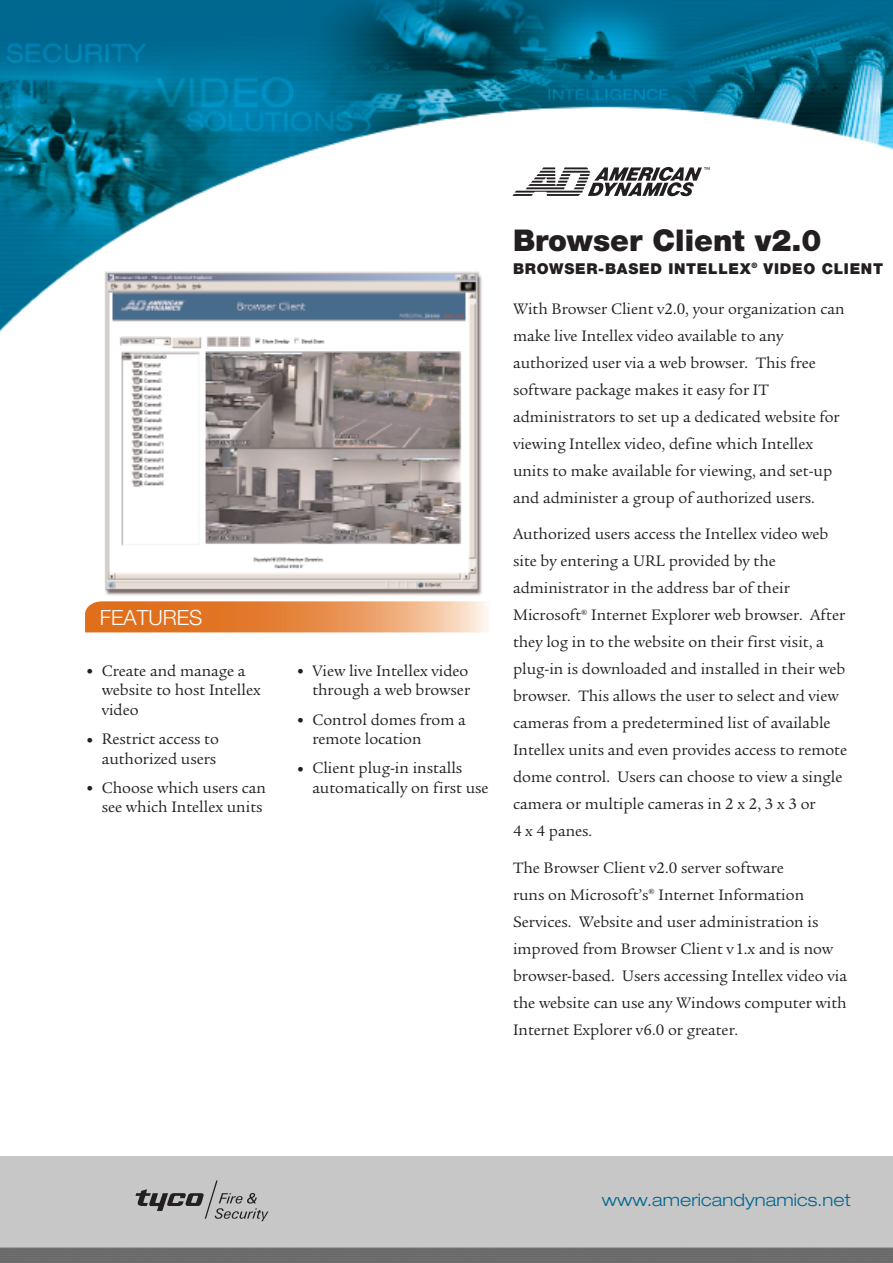
<style>
.page{position:relative;width:893px;height:1263px;background:#fff}
.page>*{position:absolute;margin:0;border:0;box-sizing:border-box;transform-origin:0 0}
.t1{font:900 30px "Helvetica Neue";color:#231f20}
.t2{font:300 21px "Helvetica Neue";color:#fff}
.t3{font:300 expanded 17.25px "Helvetica Neue";letter-spacing:.005em;color:#006893}
.t4{font:16.5px/27px "Legacy Serif";color:#231f20}
.t5{font:900 15px "Helvetica Neue";letter-spacing:.045em;color:#231f20}
.s1{font-family:"Legacy Sans";font-weight:700;font-size:27px}
</style>
<div class="page">
<img style="left:0;top:1157px;width:893px;height:106px">
<img style="left:0;top:0;width:893px;height:332px">
<svg style="left:136px;top:1180px;width:132px;height:41px;background:#aaa"></svg>
<svg style="left:85px;top:601px;width:403px;height:31px;background:#e89354"></svg>
<svg style="left:513px;top:167px;width:197px;height:29px"></svg>
<div style="left:85px;top:265px;width:414px;height:334px;background:#fff"></div>
<img style="left:104px;top:271px;width:378px;height:325px">
<p class="t2" style="left:100px;top:610px;width:104px">FEATURES</p>
<p class="t4" style="left:102px;top:663px;width:160px;line-height:19.5px;text-indent:-16px"><span class="s1">•</span> Create and manage a website to host Intellex video</p>
<p class="t4" style="left:86px;top:731px;width:134px;line-height:19.5px;text-align:right"><span class="s1">•</span> Restrict access to authorized users</p>
<p class="t4" style="left:86px;top:779px;width:181px;line-height:19.5px;text-align:right"><span class="s1">•</span> Choose which users can see which Intellex units</p>
<p class="t4" style="left:297px;top:663px;width:175px;line-height:19.5px;text-align:right"><span class="s1">•</span> View live Intellex video through a web browser</p>
<p class="t4" style="left:312px;top:711px;width:155px;line-height:19.5px;text-indent:-16px"><span class="s1">•</span> Control domes from a remote location</p>
<p class="t4" style="left:312px;top:760px;width:178px;line-height:19.5px;text-indent:-16px"><span class="s1">•</span> Client plug-in installs automatically on first use</p>
<h1 class="t1" style="left:513px;top:230px;width:310px">Browser Client v2.0</h1>
<p class="t5" style="left:513px;top:263px;width:371px">BROWSER-BASED INTELLEX<sup>®</sup> VIDEO CLIENT</p>
<p class="t4" style="left:513px;top:297px;width:333px">With Browser Client v2.0, your organization can make live Intellex video available to any authorized user via a web browser. This free software package makes it easy for IT administrators to set up a dedicated website for viewing Intellex video, define which Intellex units to make available for viewing, and set-up and administer a group of authorized users.</p>
<p class="t4" style="left:513px;top:522px;width:335px">Authorized users access the Intellex video web site by entering a URL provided by the administrator in the address bar of their Microsoft<sup>®</sup> Internet Explorer web browser. After they log in to the website on their first visit, a plug-in is downloaded and installed in their web browser. This allows the user to select and view cameras from a predetermined list of available Intellex units and even provides access to remote dome control. Users can choose to view a single camera or multiple cameras in 2 x 2, 3 x 3 or<br>4 x 4 panes.</p>
<p class="t4" style="left:513px;top:856px;width:335px">The Browser Client v2.0 server software<br>runs on Microsoft’s<sup>®</sup> Internet Information Services. Website and user administration is improved from Browser Client v1.x and is now browser-based. Users accessing Intellex video via the website can use any Windows computer with Internet Explorer v6.0 or greater.</p>
<p class="t3" style="left:602px;top:1194px;width:251px">www.americandynamics.net</p>
</div>
